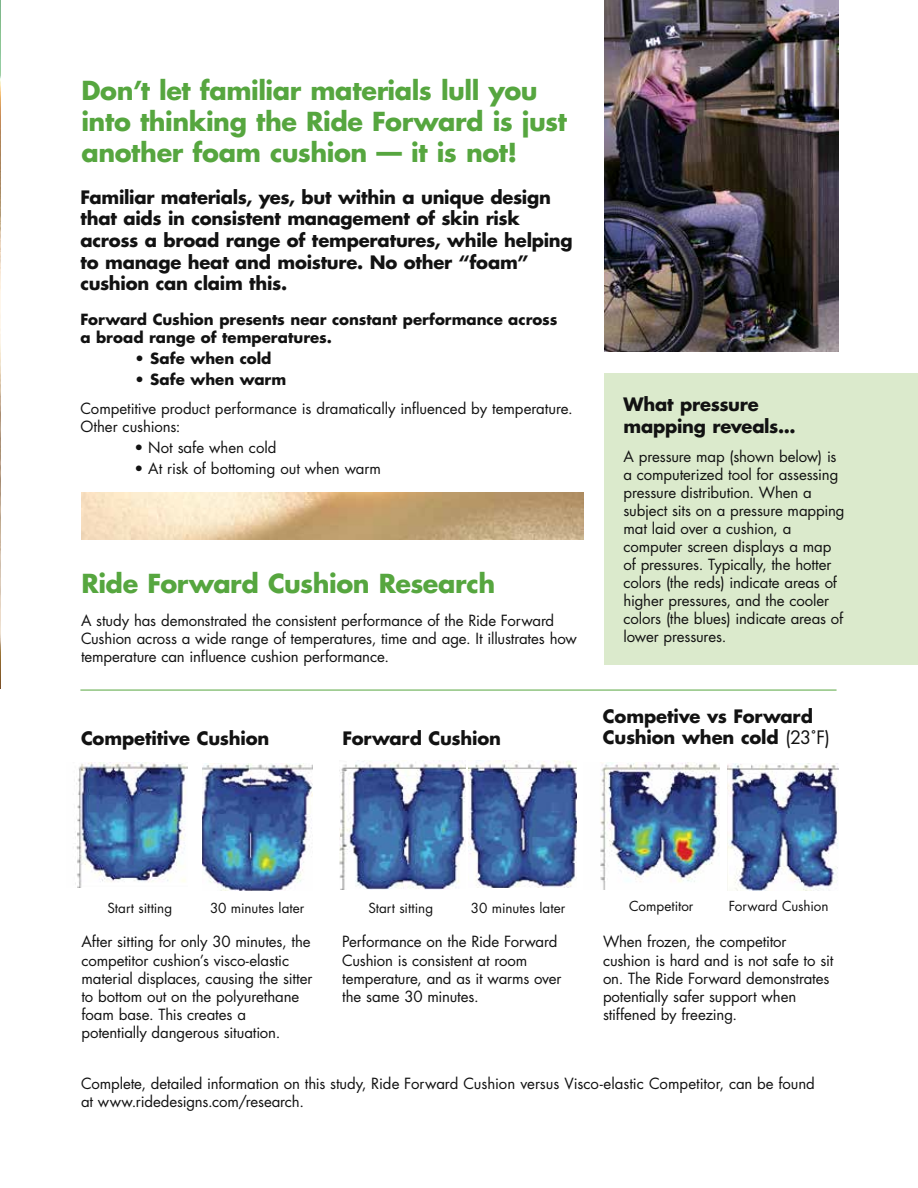
<style>
.page{position:relative;width:918px;height:1188px;background:#fff}
.page>*{position:absolute;margin:0;border:0;box-sizing:border-box;transform-origin:0 0}
.t1{font:700 25.5px/30.8px "Futura";letter-spacing:-.015em;color:#56a63f}
.t2{font:700 18px/21.8px "Futura";letter-spacing:-.015em;color:#121212}
.t3{font:15px/18px "Futura";letter-spacing:-.01em;color:#121212}
.t4{font:700 15px/18px "Futura";color:#121212}
.t5{font:13.5px "Futura";color:#121212}
.s1{font-weight:400}
</style>
<div class="page">
<div style="left:605px;top:374px;width:313px;height:291px;background:#dbeacc"></div>
<img style="left:727px;top:764px;width:111px;height:127px">
<img style="left:469px;top:761px;width:108px;height:127px">
<img style="left:0;top:0;width:1px;height:689px">
<img style="left:605px;top:0;width:233px;height:351px">
<img style="left:75px;top:762px;width:112px;height:126px">
<img style="left:340px;top:761px;width:126px;height:129px">
<img style="left:600px;top:763px;width:120px;height:127px">
<img style="left:202px;top:764px;width:110px;height:127px">
<hr style="left:80px;top:690px;width:757px;height:1px;background:#56a63f">
<img style="left:81px;top:492px;width:503px;height:47px">
<h1 class="t1" style="left:81px;top:75px;width:487px">Don’t let familiar materials lull you into thinking the Ride Forward is just another foam cushion — it is not!</h1>
<p class="t2" style="left:80px;top:186px;width:494px">Familiar materials, yes, but within a unique design that aids in consistent management of skin risk across a broad range of temperatures, while helping to manage heat and moisture. No other “foam” cushion can claim this.</p>
<p class="t4" style="left:80px;top:310px;width:479px">Forward Cushion presents near constant performance across a broad range of temperatures.</p>
<p class="t4" style="left:134px;top:349px;width:139px">• Safe when cold</p>
<p class="t4" style="left:134px;top:370px;width:153px">• Safe when warm</p>
<p class="t3" style="left:80px;top:399px;width:494px">Competitive product performance is dramatically influenced by temperature.<br>Other cushions:</p>
<p class="t3" style="left:134px;top:438px;width:144px">• Not safe when cold</p>
<p class="t3" style="left:134px;top:459px;width:248px">• At risk of bottoming out when warm</p>
<h1 class="t1" style="left:81px;top:567px;width:415px">Ride Forward Cushion Research</h1>
<p class="t3" style="left:81px;top:612px;width:497px">A study has demonstrated the consistent performance of the Ride Forward<br>Cushion across a wide range of temperatures, time and age. It illustrates how temperature can influence cushion performance.</p>
<p class="t2" style="left:81px;top:727px;width:190px">Competitive Cushion</p>
<p class="t2" style="left:343px;top:727px;width:160px">Forward Cushion</p>
<p class="t2" style="left:624px;top:393px;width:174px">What pressure mapping reveals...</p>
<p class="t3" style="left:624px;top:447px;width:223px">A pressure map (shown below) is a computerized tool for assessing pressure distribution. When a subject sits on a pressure mapping mat laid over a cushion, a computer screen displays a map of pressures. Typically, the hotter colors (the reds) indicate areas of higher pressures, and the cooler colors (the blues) indicate areas of lower pressures.</p>
<p class="t2" style="left:603px;top:705px;width:229px">Competive vs Forward<br>Cushion when cold <span class="s1">(23˚F)</span></p>
<p class="t5" style="left:107px;top:899px;width:66px">Start sitting</p>
<p class="t5" style="left:210px;top:899px;width:96px">30 minutes later</p>
<p class="t5" style="left:368px;top:898px;width:66px">Start sitting</p>
<p class="t5" style="left:471px;top:898px;width:96px">30 minutes later</p>
<p class="t5" style="left:629px;top:897px;width:66px">Competitor</p>
<p class="t5" style="left:729px;top:897px;width:101px">Forward Cushion</p>
<p class="t3" style="left:81px;top:933px;width:233px">After sitting for only 30 minutes, the competitor cushion’s visco-elastic material displaces, causing the sitter to bottom out on the polyurethane foam base. This creates a potentially dangerous situation.</p>
<p class="t3" style="left:342px;top:933px;width:221px">Performance on the Ride Forward<br>Cushion is consistent at room temperature, and as it warms over the same 30 minutes.</p>
<p class="t3" style="left:603px;top:933px;width:232px">When frozen, the competitor cushion is hard and is not safe to sit on. The Ride Forward demonstrates potentially safer support when stiffened by freezing.</p>
<p class="t3" style="left:81px;top:1074px;width:735px">Complete, detailed information on this study, Ride Forward Cushion versus Visco-elastic Competitor, can be found at www.ridedesigns.com/research.</p>
</div>
